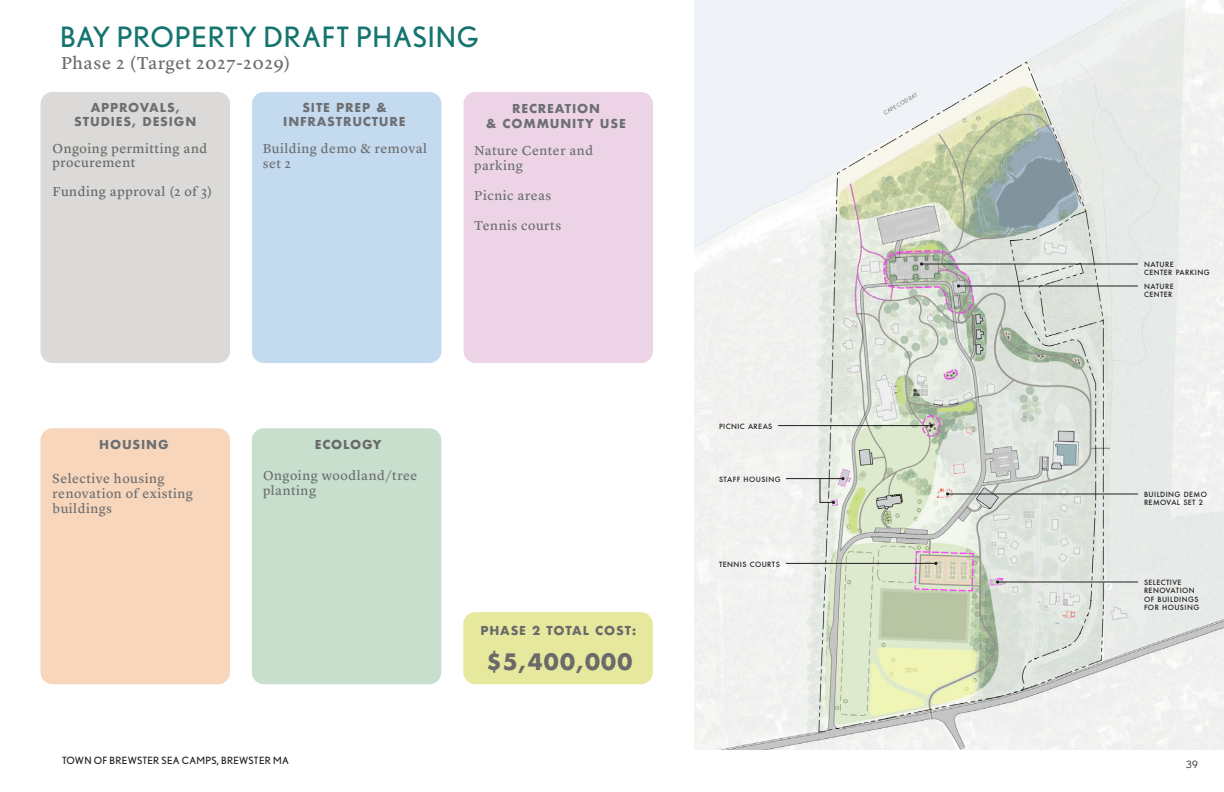
<style>
.page{position:relative;width:1224px;height:792px;background:#fff}
.page>*{position:absolute;margin:0;border:0;box-sizing:border-box;transform-origin:0 0}
.Body_Caption{font:28px "Nobel";letter-spacing:.03em;color:#14746e}
.Body_Caption-2{font:700 22px "Futura";letter-spacing:.055em;color:#696a69}
.Body_Caption-3{font:18px "Lyon Text No 2";letter-spacing:.04em;color:#6c6d70}
.Body_Caption-4{font:13.5px/15px "Lyon Text No 2";letter-spacing:.04em;color:#6d6f72}
.Body_Caption-5{font:13.5px/14px "Lyon Text No 2";letter-spacing:.04em;color:#696a69}
.Body_Caption-6{font:700 12px "Futura";letter-spacing:.07em;color:#6d6f72}
.Body_Caption-7{font:700 12px "Futura";letter-spacing:.07em;color:#696a69}
.t1{font:10px "Nobel";letter-spacing:.03em;color:#231f20}
.t2{font:10px "Nobel";color:#231f20}
.Body_Caption-8{font:500 7px "Futura";letter-spacing:.06em;color:#231f20}
</style>
<div class="page">
<img style="left:694px;top:0;width:530px;height:750px">
<div style="left:41px;top:92px;width:189px;height:271px;background:#dbdad8;border-radius:12px"></div>
<div style="left:252px;top:92px;width:189px;height:271px;background:#c3daef;border-radius:12px"></div>
<div style="left:463px;top:92px;width:190px;height:271px;background:#ecd4e6;border-radius:12px"></div>
<div style="left:41px;top:428px;width:189px;height:256px;background:#f8d6bb;border-radius:12px"></div>
<div style="left:252px;top:428px;width:189px;height:256px;background:#c8dfce;border-radius:12px"></div>
<hr style="left:922px;top:264px;width:216px;height:1px;background:#231f20">
<hr style="left:959px;top:286px;width:179px;height:1px;background:#231f20">
<hr style="left:948px;top:494px;width:190px;height:1px;background:#231f20">
<hr style="left:998px;top:582px;width:140px;height:1px;background:#231f20">
<hr style="left:786px;top:478px;width:57px;height:1px;background:#231f20">
<hr style="left:786px;top:563px;width:150px;height:1px;background:#231f20">
<hr style="left:778px;top:425px;width:153px;height:1px;background:#231f20">
<div style="left:813px;top:473px;width:28px;height:37px;background:#fff;opacity:.75"></div>
<svg style="left:819px;top:478px;width:16px;height:26px"></svg>
<div style="left:463px;top:612px;width:190px;height:72px;background:#e6e89d;border-radius:12px"></div>
<p class="Body_Caption" style="left:60px;top:21px;width:420px">BAY PROPERTY DRAFT PHASING</p>
<p class="Body_Caption-3" style="left:61px;top:49px;width:231px">Phase 2 (Target 2027-2029)</p>
<p class="Body_Caption-6" style="left:91px;top:99px;width:91px">APPROVALS,</p>
<p class="Body_Caption-6" style="left:74px;top:113px;width:124px">STUDIES, DESIGN</p>
<p class="Body_Caption-5" style="left:53px;top:141px;width:156px">Ongoing permitting and procurement</p>
<p class="Body_Caption-5" style="left:53px;top:184px;width:161px">Funding approval (2 of 3)</p>
<p class="Body_Caption-6" style="left:302px;top:99px;width:86px">SITE PREP &amp;</p>
<p class="Body_Caption-6" style="left:283px;top:113px;width:124px">INFRASTRUCTURE</p>
<p class="Body_Caption-4" style="left:263px;top:140px;width:166px">Building demo &amp; removal set 2</p>
<p class="Body_Caption-6" style="left:512px;top:100px;width:89px">RECREATION</p>
<p class="Body_Caption-6" style="left:486px;top:114px;width:141px">&amp; COMMUNITY USE</p>
<p class="Body_Caption-4" style="left:474px;top:141px;width:120px">Nature Center and parking</p>
<p class="Body_Caption-4" style="left:474px;top:186px;width:79px">Picnic areas</p>
<p class="Body_Caption-4" style="left:474px;top:216px;width:88px">Tennis courts</p>
<p class="Body_Caption-6" style="left:99px;top:436px;width:71px">HOUSING</p>
<p class="Body_Caption-4" style="left:53px;top:470px;width:142px">Selective housing renovation of existing buildings</p>
<p class="Body_Caption-7" style="left:315px;top:436px;width:68px">ECOLOGY</p>
<p class="Body_Caption-4" style="left:263px;top:467px;width:156px">Ongoing woodland/tree planting</p>
<p class="Body_Caption-7" style="left:480px;top:622px;width:157px">PHASE 2 TOTAL COST:</p>
<p class="Body_Caption-2" style="left:487px;top:646px;width:147px">$5,400,000</p>
<p class="Body_Caption-8" style="left:719px;top:421px;width:55px">PICNIC AREAS</p>
<p class="Body_Caption-8" style="left:719px;top:474px;width:63px">STAFF HOUSING</p>
<p class="Body_Caption-8" style="left:719px;top:559px;width:62px">TENNIS COURTS</p>
<p class="Body_Caption-8" style="left:1144px;top:259px;width:31px">NATURE</p>
<p class="Body_Caption-8" style="left:1144px;top:268px;width:67px">CENTER PARKING</p>
<p class="Body_Caption-8" style="left:1144px;top:281px;width:31px">NATURE</p>
<p class="Body_Caption-8" style="left:1144px;top:290px;width:30px">CENTER</p>
<p class="Body_Caption-8" style="left:1144px;top:489px;width:65px">BUILDING DEMO</p>
<p class="Body_Caption-8" style="left:1144px;top:498px;width:61px">REMOVAL SET 2</p>
<p class="Body_Caption-8" style="left:1144px;top:577px;width:39px">SELECTIVE</p>
<p class="Body_Caption-8" style="left:1144px;top:586px;width:52px">RENOVATION</p>
<p class="Body_Caption-8" style="left:1144px;top:594px;width:56px">OF BUILDINGS</p>
<p class="Body_Caption-8" style="left:1144px;top:603px;width:57px">FOR HOUSING</p>
<p class="t1" style="left:62px;top:755px;width:228px">TOWN OF BREWSTER SEA CAMPS, BREWSTER MA</p>
<p class="t2" style="left:1186px;top:759px;width:13px">39</p>
</div>
